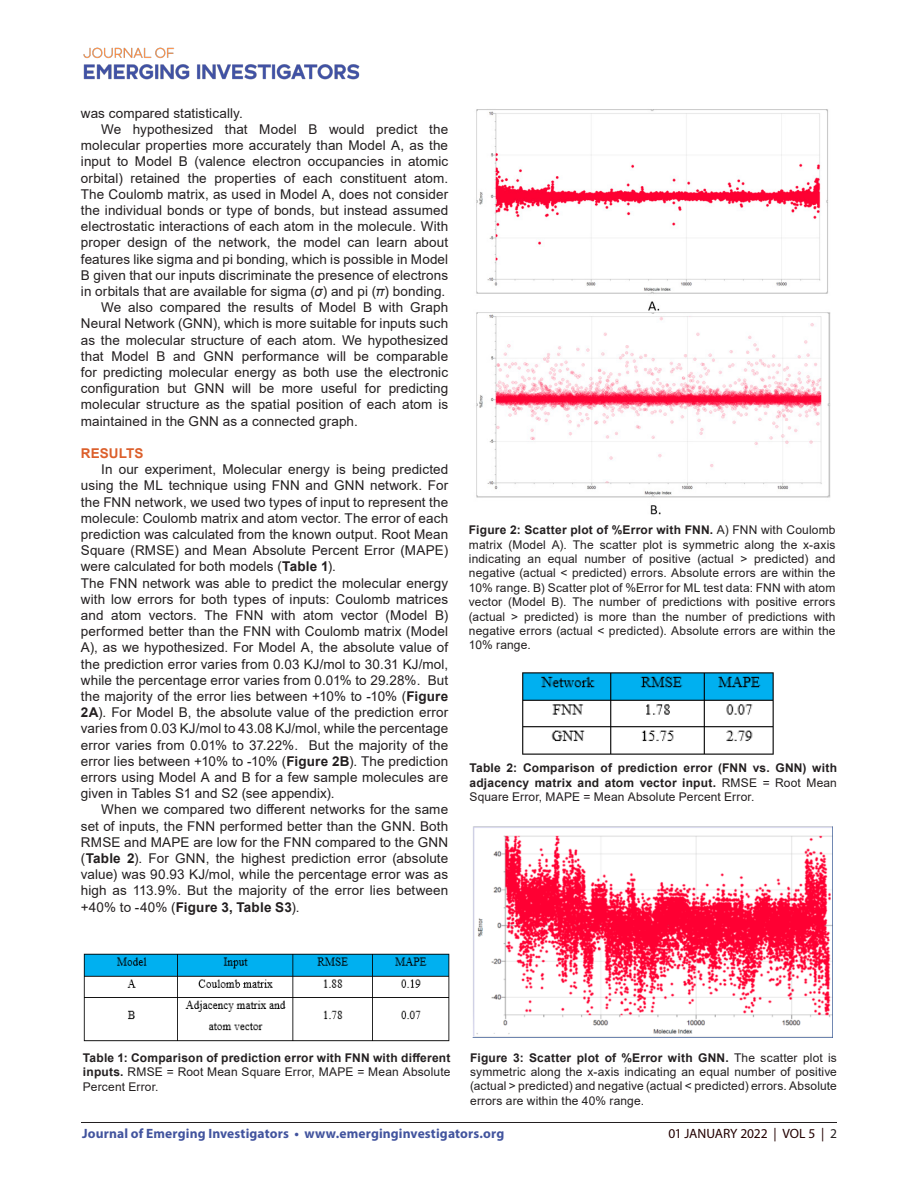
<style>
.page{position:relative;width:918px;height:1188px;background:#fff}
.page>*{position:absolute;margin:0;border:0;box-sizing:border-box;transform-origin:0 0}
.t1{font:13.5px/16.2px "Arial";letter-spacing:.005em;color:#231f20;text-align:justify}
.t2{font:700 13.5px "Myriad Pro";letter-spacing:.01em;color:#42549e}
.t3{font:13.5px "Myriad Pro";letter-spacing:-.01em;color:#230000}
.t4{font:700 13.5px "Arial";letter-spacing:.005em;color:#dc5f2b}
.t5{font:12px/14.4px "Arial";letter-spacing:.015em;color:#231f20;text-align:justify}
.t6{font:700 12px/14.4px "Arial";letter-spacing:.015em;color:#231f20;text-align:justify}
.s1{font-style:italic}
.s2{font-weight:700}
.s3{font-weight:400}
.s4{color:#231f20}
</style>
<div class="page">
<hr style="left:81px;top:1122px;width:756px;height:1px;background:#231f20">
<img style="left:83px;top:47px;width:277px;height:33px">
<img style="left:476px;top:109px;width:355px;height:406px">
<img style="left:84px;top:953px;width:365px;height:89px">
<img style="left:522px;top:672px;width:252px;height:83px">
<img style="left:472px;top:826px;width:361px;height:212px">
<p class="t1" style="left:81px;top:105px;width:164px">was compared statistically.</p>
<p class="t1" style="left:81px;top:121px;width:369px;text-indent:20px">We hypothesized that Model B would predict the molecular properties more accurately than Model A, as the input to Model B (valence electron occupancies in atomic orbital) retained the properties of each constituent atom.<br>The Coulomb matrix, as used in Model A, does not consider the individual bonds or type of bonds, but instead assumed electrostatic interactions of each atom in the molecule. With proper design of the network, the model can learn about features like sigma and pi bonding, which is possible in Model B given that our inputs discriminate the presence of electrons in orbitals that are available for sigma (<span class="s1">σ</span>) and pi (<span class="s1">π</span>) bonding.</p>
<p class="t1" style="left:81px;top:299px;width:369px;text-indent:20px">We also compared the results of Model B with Graph Neural Network (GNN), which is more suitable for inputs such as the molecular structure of each atom. We hypothesized that Model B and GNN performance will be comparable for predicting molecular energy as both use the electronic configuration but GNN will be more useful for predicting molecular structure as the spatial position of each atom is maintained in the GNN as a connected graph.</p>
<p class="t4" style="left:81px;top:444px;width:64px">RESULTS</p>
<p class="t1" style="left:81px;top:461px;width:369px;text-indent:20px">In our experiment, Molecular energy is being predicted using the ML technique using FNN and GNN network. For the FNN network, we used two types of input to represent the molecule: Coulomb matrix and atom vector. The error of each prediction was calculated from the known output. Root Mean Square (RMSE) and Mean Absolute Percent Error (MAPE) were calculated for both models (<span class="s2">Table 1</span>).</p>
<p class="t1" style="left:81px;top:575px;width:369px">The FNN network was able to predict the molecular energy with low errors for both types of inputs: Coulomb matrices and atom vectors. The FNN with atom vector (Model B) performed better than the FNN with Coulomb matrix (Model A), as we hypothesized. For Model A, the absolute value of the prediction error varies from 0.03 KJ/mol to 30.31 KJ/mol, while the percentage error varies from 0.01% to 29.28%. But the majority of the error lies between +10% to -10% (<span class="s2">Figure 2A</span>). For Model B, the absolute value of the prediction error varies from 0.03 KJ/mol to 43.08 KJ/mol, while the percentage error varies from 0.01% to 37.22%. But the majority of the error lies between +10% to -10% (<span class="s2">Figure 2B</span>). The prediction errors using Model A and B for a few sample molecules are given in Tables S1 and S2 (see appendix).</p>
<p class="t1" style="left:81px;top:801px;width:369px;text-indent:20px">When we compared two different networks for the same set of inputs, the FNN performed better than the GNN. Both RMSE and MAPE are low for the FNN compared to the GNN (<span class="s2">Table 2</span>). For GNN, the highest prediction error (absolute value) was 90.93 KJ/mol, while the percentage error was as high as 113.9%. But the majority of the error lies between +40% to -40% (<span class="s2">Figure 3, Table S3</span>).</p>
<p class="t5" style="left:469px;top:523px;width:368px"><span class="s2">Figure 2: Scatter plot of %Error with FNN.</span> A) FNN with Coulomb matrix (Model A). The scatter plot is symmetric along the x-axis indicating an equal number of positive (actual &gt; predicted) and negative (actual &lt; predicted) errors. Absolute errors are within the 10% range. B) Scatter plot of %Error for ML test data: FNN with atom vector (Model B). The number of predictions with positive errors (actual &gt; predicted) is more than the number of predictions with negative errors (actual &lt; predicted). Absolute errors are within the 10% range.</p>
<p class="t6" style="left:470px;top:761px;width:369px">Table 2: Comparison of prediction error (FNN vs. GNN) with adjacency matrix and atom vector input. <span class="s3">RMSE = Root Mean Square Error, MAPE = Mean Absolute Percent Error.</span></p>
<p class="t6" style="left:83px;top:1051px;width:369px">Table 1: Comparison of prediction error with FNN with different inputs. <span class="s3">RMSE = Root Mean Square Error, MAPE = Mean Absolute Percent Error.</span></p>
<p class="t5" style="left:470px;top:1050px;width:368px"><span class="s2">Figure 3: Scatter plot of %Error with GNN.</span> The scatter plot is symmetric along the x-axis indicating an equal number of positive (actual &gt; predicted) and negative (actual &lt; predicted) errors. Absolute errors are within the 40% range.</p>
<p class="t2" style="left:82px;top:1125px;width:424px">Journal of Emerging Investigators • www.emerginginvestigators.org</p>
<p class="t3" style="left:668px;top:1125px;width:170px">01 JANUARY 2022 | VOL 5 | <span class="s4">2</span></p>
</div>
